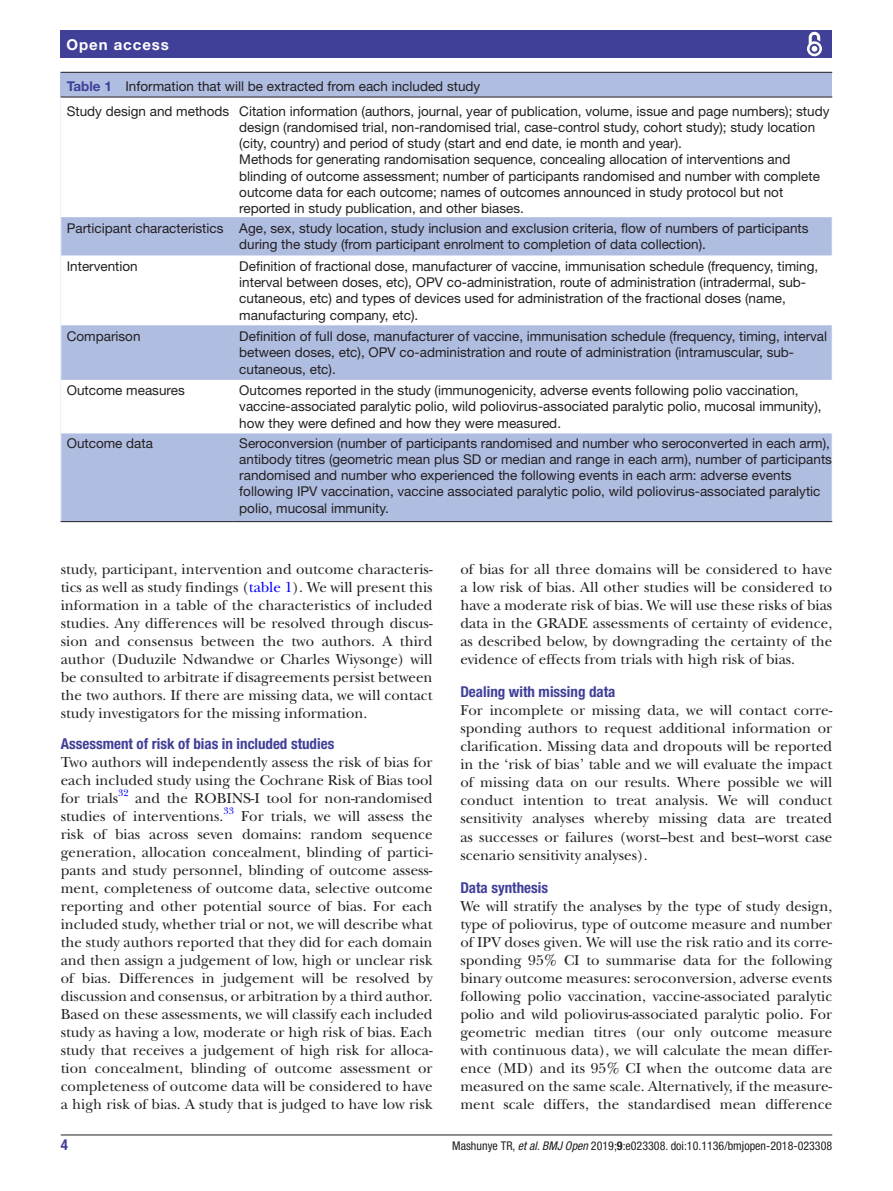
<style>
.page{position:relative;width:893px;height:1191px;background:#fff}
.page>*{position:absolute;margin:0;border:0;box-sizing:border-box;transform-origin:0 0}
.t1{font:15px/18px "New Baskerville";color:#231f20;text-align:justify}
.t2{font:700 condensed 15px "Helvetica Neue LT Std";color:#414099}
.t3{font:700 15px "Helvetica Neue LT Std";letter-spacing:.065em;color:#fff}
.t4{font:13.5px/16.2px "Helvetica Neue LT Std";color:#231f20}
.t5{font:condensed 12px "Helvetica Neue LT Std";color:#231f20}
.t6{font:9.9px "New Baskerville";color:#00f}
.s1{font-weight:700;color:#414099}
.s2{color:#00f}
.s3{font-style:italic}
.s4{font-weight:700}
</style>
<div class="page">
<hr style="left:61px;top:1134px;width:771px;height:1px;background:#231f20">
<div style="left:61px;top:31px;width:771px;height:27px;background:#414099"></div>
<svg style="left:807px;top:31px;width:15px;height:26px"></svg>
<div style="left:61px;top:73px;width:771px;height:449px;background:#afbde1"></div>
<hr style="left:61px;top:72px;width:771px;height:1px;background:#231f20">
<div style="left:61px;top:98px;width:771px;height:119px;background:#fff"></div>
<svg style="left:61px;top:217px;width:771px;height:304px"></svg>
<hr style="left:61px;top:97px;width:172px;height:1px;background:#231f20">
<hr style="left:233px;top:97px;width:599px;height:1px;background:#231f20">
<hr style="left:61px;top:521px;width:172px;height:1px;background:#231f20">
<hr style="left:233px;top:521px;width:599px;height:1px;background:#231f20">
<p class="t3" style="left:66px;top:35px;width:104px">Open access</p>
<p class="t4" style="left:67px;top:73px;width:764px;line-height:25px"><span class="s1">Table 1</span> Information that will be extracted from each included study<br>Study design and methods Citation information (authors, journal, year of publication, volume, issue and page numbers); study</p>
<p class="t4" style="left:239px;top:119px;width:582px">design (randomised trial, non-randomised trial, case-control study, cohort study); study location (city, country) and period of study (start and end date, ie month and year).<br>Methods for generating randomisation sequence, concealing allocation of interventions and blinding of outcome assessment; number of participants randomised and number with complete outcome data for each outcome; names of outcomes announced in study protocol but not reported in study publication, and other biases.</p>
<p class="t4" style="left:239px;top:220px;width:571px;text-indent:-173px">Participant characteristics Age, sex, study location, study inclusion and exclusion criteria, flow of numbers of participants during the study (from participant enrolment to completion of data collection).</p>
<p class="t4" style="left:67px;top:258px;width:73px">Intervention</p>
<p class="t4" style="left:239px;top:258px;width:580px">Definition of fractional dose, manufacturer of vaccine, immunisation schedule (frequency, timing, interval between doses, etc), OPV co-administration, route of administration (intradermal, sub&shy;cutaneous, etc) and types of devices used for administration of the fractional doses (name, manufacturing company, etc).</p>
<p class="t4" style="left:67px;top:328px;width:75px">Comparison</p>
<p class="t4" style="left:239px;top:328px;width:589px">Definition of full dose, manufacturer of vaccine, immunisation schedule (frequency, timing, interval between doses, etc), OPV co-administration and route of administration (intramuscular, sub&shy;cutaneous, etc).</p>
<p class="t4" style="left:67px;top:382px;width:120px">Outcome measures</p>
<p class="t4" style="left:239px;top:382px;width:584px">Outcomes reported in the study (immunogenicity, adverse events following polio vaccination, vaccine-associated paralytic polio, wild poliovirus-associated paralytic polio, mucosal immunity), how they were defined and how they were measured.</p>
<p class="t4" style="left:67px;top:435px;width:88px">Outcome data</p>
<p class="t4" style="left:239px;top:435px;width:594px">Seroconversion (number of participants randomised and number who seroconverted in each arm), antibody titres (geometric mean plus SD or median and range in each arm), number of participants randomised and number who experienced the following events in each arm: adverse events following IPV vaccination, vaccine associated paralytic polio, wild poliovirus-associated paralytic polio, mucosal immunity.</p>
<p class="t1" style="left:61px;top:560px;width:373px">study, participant, intervention and outcome characteris&shy;tics as well as study findings (<span class="s2">table 1</span>). We will present this information in a table of the characteristics of included studies. Any differences will be resolved through discus&shy;sion and consensus between the two authors. A third author (Duduzile Ndwandwe or Charles Wiysonge) will be consulted to arbitrate if disagreements persist between the two authors. If there are missing data, we will contact study investigators for the missing information.</p>
<p class="t2" style="left:61px;top:735px;width:275px">Assessment of risk of bias in included studies</p>
<p class="t1" style="left:61px;top:753px;width:373px">Two authors will independently assess the risk of bias for each included study using the Cochrane Risk of Bias tool for trials</p>
<p class="t6" style="left:118px;top:787px;width:12px">32</p>
<p class="t1" style="left:61px;top:789px;width:373px;text-indent:74px">and the ROBINS-I tool for non-randomised studies of interventions.</p>
<p class="t6" style="left:224px;top:805px;width:12px">33</p>
<p class="t1" style="left:61px;top:807px;width:373px;text-indent:180px">For trials, we will assess the risk of bias across seven domains: random sequence generation, allocation concealment, blinding of partici&shy;pants and study personnel, blinding of outcome assess&shy;ment, completeness of outcome data, selective outcome reporting and other potential source of bias. For each included study, whether trial or not, we will describe what the study authors reported that they did for each domain and then assign a judgement of low, high or unclear risk of bias. Differences in judgement will be resolved by discussion and consensus, or arbitration by a third author.<br>Based on these assessments, we will classify each included study as having a low, moderate or high risk of bias. Each study that receives a judgement of high risk for alloca&shy;tion concealment, blinding of outcome assessment or completeness of outcome data will be considered to have a high risk of bias. A study that is judged to have low risk</p>
<p class="t1" style="left:460px;top:560px;width:373px">of bias for all three domains will be considered to have a low risk of bias. All other studies will be considered to have a moderate risk of bias. We will use these risks of bias data in the GRADE assessments of certainty of evidence, as described below, by downgrading the certainty of the evidence of effects from trials with high risk of bias.</p>
<p class="t2" style="left:460px;top:683px;width:157px">Dealing with missing data</p>
<p class="t1" style="left:460px;top:701px;width:373px">For incomplete or missing data, we will contact corre&shy;sponding authors to request additional information or clarification. Missing data and dropouts will be reported in the ‘risk of bias’ table and we will evaluate the impact of missing data on our results. Where possible we will conduct intention to treat analysis. We will conduct sensitivity analyses whereby missing data are treated as successes or failures (worst–best and best–worst case scenario sensitivity analyses).</p>
<p class="t2" style="left:460px;top:879px;width:89px">Data synthesis</p>
<p class="t1" style="left:460px;top:897px;width:373px">We will stratify the analyses by the type of study design, type of poliovirus, type of outcome measure and number of IPV doses given. We will use the risk ratio and its corre&shy;sponding 95% CI to summarise data for the following binary outcome measures: seroconversion, adverse events following polio vaccination, vaccine-associated paralytic polio and wild poliovirus-associated paralytic polio. For geometric median titres (our only outcome measure with continuous data), we will calculate the mean differ&shy;ence (MD) and its 95% CI when the outcome data are measured on the same scale. Alternatively, if the measure&shy;ment scale differs, the standardised mean difference</p>
<p class="t2" style="left:61px;top:1135px;width:9px">4</p>
<p class="t5" style="left:452px;top:1138px;width:381px">Mashunye TR, <span class="s3">et al</span>. <span class="s3">BMJ Open</span> 2019;<span class="s4">9</span>:e023308. doi:10.1136/bmjopen-2018-023308</p>
</div>
